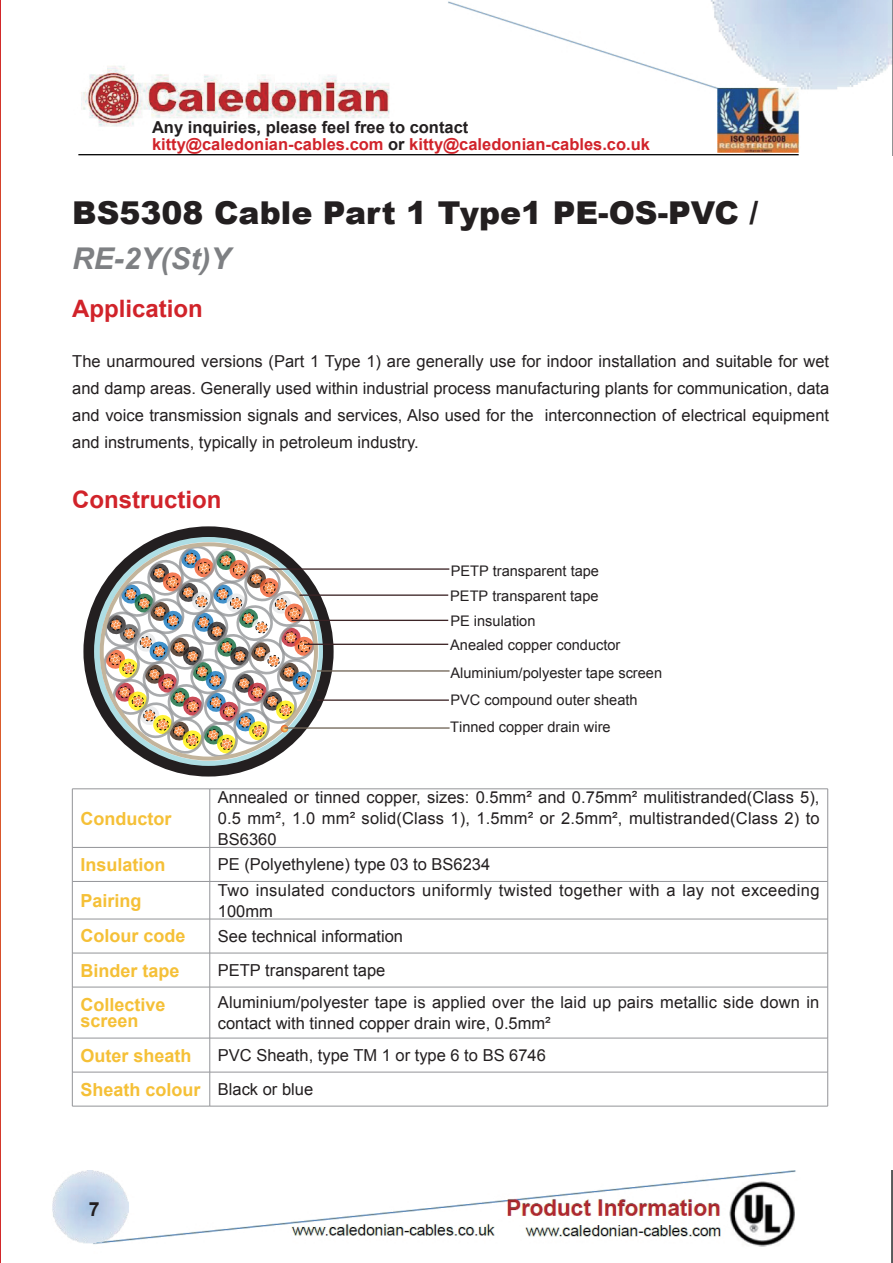
<style>
.page{position:relative;width:893px;height:1263px;background:#fff}
.page>*{position:absolute;margin:0;border:0;box-sizing:border-box;transform-origin:0 0}
.t1{font:900 31.5px "Arial";color:#231f20}
.t2{font:italic 700 30px "Arial";color:#7e8083}
.t3{font:700 24px "Arial";color:#d1232a}
.t4{font:700 19.5px "Arial";color:#231f20}
.t5{font:700 18px/16.5px "Arial";color:#f5c037}
.t6{font:16.5px/27px "Arial";color:#231f20;text-align:justify}
.t7{font:700 16.5px/16.5px "Arial";color:#d1232a}
.t8{font:16.5px/21px "Arial";letter-spacing:.02em;color:#231f20}
.t9{font:14.55px/28.5px "Arial";color:#231f20}
.s1{color:#231f20}
.s2{font-weight:400;font-size:16.5px;color:#231f20}
</style>
<div class="page">
<img style="left:78px;top:0;width:815px;height:156px">
<img style="left:52px;top:1170px;width:841px;height:93px">
<svg style="left:0;top:0;width:1px;height:1263px"></svg>
<img style="left:0;top:214px;width:1px;height:159px">
<hr style="left:72px;top:788px;width:138px;height:1px;background:#939498">
<hr style="left:210px;top:788px;width:618px;height:1px;background:#939498">
<hr style="left:210px;top:789px;width:1px;height:58px;background:#939498">
<hr style="left:210px;top:847px;width:1px;height:34px;background:#939498">
<hr style="left:72px;top:881px;width:138px;height:1px;background:#939498">
<hr style="left:210px;top:881px;width:618px;height:1px;background:#939498">
<hr style="left:210px;top:881px;width:1px;height:38px;background:#939498">
<hr style="left:72px;top:919px;width:138px;height:1px;background:#939498">
<hr style="left:210px;top:919px;width:618px;height:1px;background:#939498">
<hr style="left:210px;top:919px;width:1px;height:34px;background:#939498">
<hr style="left:72px;top:953px;width:138px;height:1px;background:#939498">
<hr style="left:210px;top:953px;width:618px;height:1px;background:#939498">
<hr style="left:210px;top:953px;width:1px;height:34px;background:#939498">
<hr style="left:72px;top:987px;width:138px;height:1px;background:#939498">
<hr style="left:210px;top:987px;width:618px;height:1px;background:#939498">
<hr style="left:210px;top:987px;width:1px;height:51px;background:#939498">
<hr style="left:72px;top:1038px;width:138px;height:1px;background:#939498">
<hr style="left:210px;top:1038px;width:618px;height:1px;background:#939498">
<hr style="left:210px;top:1038px;width:1px;height:34px;background:#939498">
<hr style="left:72px;top:1072px;width:138px;height:1px;background:#939498">
<hr style="left:210px;top:1072px;width:618px;height:1px;background:#939498">
<hr style="left:210px;top:1072px;width:1px;height:34px;background:#939498">
<hr style="left:72px;top:789px;width:1px;height:58px;background:#939498">
<hr style="left:827px;top:789px;width:1px;height:58px;background:#939498">
<hr style="left:72px;top:847px;width:138px;height:1px;background:#939498">
<hr style="left:72px;top:847px;width:1px;height:34px;background:#939498">
<hr style="left:210px;top:847px;width:618px;height:1px;background:#939498">
<hr style="left:827px;top:847px;width:1px;height:34px;background:#939498">
<hr style="left:72px;top:881px;width:1px;height:38px;background:#939498">
<hr style="left:827px;top:881px;width:1px;height:38px;background:#939498">
<hr style="left:72px;top:919px;width:1px;height:34px;background:#939498">
<hr style="left:827px;top:919px;width:1px;height:34px;background:#939498">
<hr style="left:72px;top:953px;width:1px;height:34px;background:#939498">
<hr style="left:827px;top:953px;width:1px;height:34px;background:#939498">
<hr style="left:72px;top:987px;width:1px;height:51px;background:#939498">
<hr style="left:827px;top:987px;width:1px;height:51px;background:#939498">
<hr style="left:72px;top:1038px;width:1px;height:34px;background:#939498">
<hr style="left:827px;top:1038px;width:1px;height:34px;background:#939498">
<hr style="left:72px;top:1072px;width:1px;height:34px;background:#939498">
<hr style="left:827px;top:1072px;width:1px;height:34px;background:#939498">
<hr style="left:72px;top:1106px;width:138px;height:1px;background:#939498">
<hr style="left:210px;top:1106px;width:618px;height:1px;background:#939498">
<div style="left:93px;top:535px;width:232px;height:232px;border:7px solid #aedee4;border-radius:50%"></div>
<div style="left:83px;top:526px;width:251px;height:250px;border:11px solid #231f20;border-radius:50%"></div>
<hr style="left:292px;top:620px;width:156px;height:1px;background:#3c2426">
<hr style="left:317px;top:670px;width:133px;height:2px;background:#716557">
<hr style="left:304px;top:644px;width:144px;height:1px;background:#3c2426">
<hr style="left:299px;top:594px;width:149px;height:2px;background:#3c2426">
<hr style="left:317px;top:699px;width:132px;height:2px;background:#3c2426">
<hr style="left:269px;top:568px;width:180px;height:2px;background:#3c2426">
<img style="left:103px;top:546px;width:212px;height:212px">
<hr style="left:284px;top:727px;width:166px;height:2px;background:#716557">
<p class="t7" style="left:152px;top:120px;width:500px"><span class="s1">Any inquiries, please feel free to contact </span>kitty@caledonian-cables.com <span class="s1">or</span> kitty@caledonian-cables.co.uk</p>
<h1 class="t1" style="left:72px;top:190px;width:687px">BS5308 Cable Part 1 Type1 PE-OS-PVC /</h1>
<h2 class="t2" style="left:72px;top:238px;width:160px">RE-2Y(St)Y</h2>
<h3 class="t3" style="left:72px;top:293px;width:132px">Application</h3>
<p class="t6" style="left:72px;top:348px;width:759px">The unarmoured versions (Part 1 Type 1) are generally use for indoor installation and suitable for wet and damp areas. Generally used within industrial process manufacturing plants for communication, data and voice transmission signals and services, Also used for the interconnection of electrical equipment and instruments, typically in petroleum industry.</p>
<h3 class="t3" style="left:72px;top:484px;width:151px">Construction</h3>
<p class="t9" style="left:451px;top:557px;width:150px">PETP transparent tape</p>
<p class="t9" style="left:450px;top:581px;width:150px">PETP transparent tape</p>
<p class="t9" style="left:450px;top:630px;width:213px">Anealed copper conductor<br>Aluminium/polyester tape screen</p>
<p class="t9" style="left:450px;top:607px;width:87px">PE insulation</p>
<p class="t9" style="left:450px;top:685px;width:189px">PVC compound outer sheath</p>
<p class="t5" style="left:80px;top:810px;width:92px">Conductor</p>
<p class="t9" style="left:450px;top:713px;width:162px">Tinned copper drain wire</p>
<p class="t6" style="left:218px;top:787px;width:603px;line-height:21px">Annealed or tinned copper, sizes: 0.5mm² and 0.75mm² mulitistranded(Class 5), 0.5 mm², 1.0 mm² solid(Class 1), 1.5mm² or 2.5mm², multistranded(Class 2) to BS6360</p>
<p class="t5" style="left:80px;top:857px;width:87px">Insulation</p>
<p class="t6" style="left:218px;top:851px;width:274px">PE (Polyethylene) type 03 to BS6234</p>
<p class="t5" style="left:80px;top:893px;width:63px">Pairing</p>
<p class="t8" style="left:218px;top:879px;width:603px">Two insulated conductors uniformly twisted together with a lay not exceeding<br>100mm</p>
<p class="t5" style="left:80px;top:928px;width:107px">Colour code</p>
<p class="t6" style="left:218px;top:923px;width:187px">See technical information</p>
<p class="t5" style="left:80px;top:962px;width:101px">Binder tape</p>
<p class="t6" style="left:218px;top:957px;width:169px">PETP transparent tape</p>
<p class="t5" style="left:80px;top:997px;width:87px">Collective screen</p>
<p class="t6" style="left:218px;top:992px;width:603px;line-height:21px">Aluminium/polyester tape is applied over the laid up pairs metallic side down in contact with tinned copper drain wire, 0.5mm²</p>
<p class="t5" style="left:80px;top:1047px;width:113px">Outer sheath</p>
<p class="t6" style="left:218px;top:1042px;width:330px">PVC Sheath, type TM 1 or type 6 to BS 6746</p>
<p class="t5" style="left:80px;top:1081px;width:234px">Sheath colour <span class="s2">Black or blue</span></p>
<p class="t4" style="left:89px;top:1196px;width:12px">7</p>
</div>
